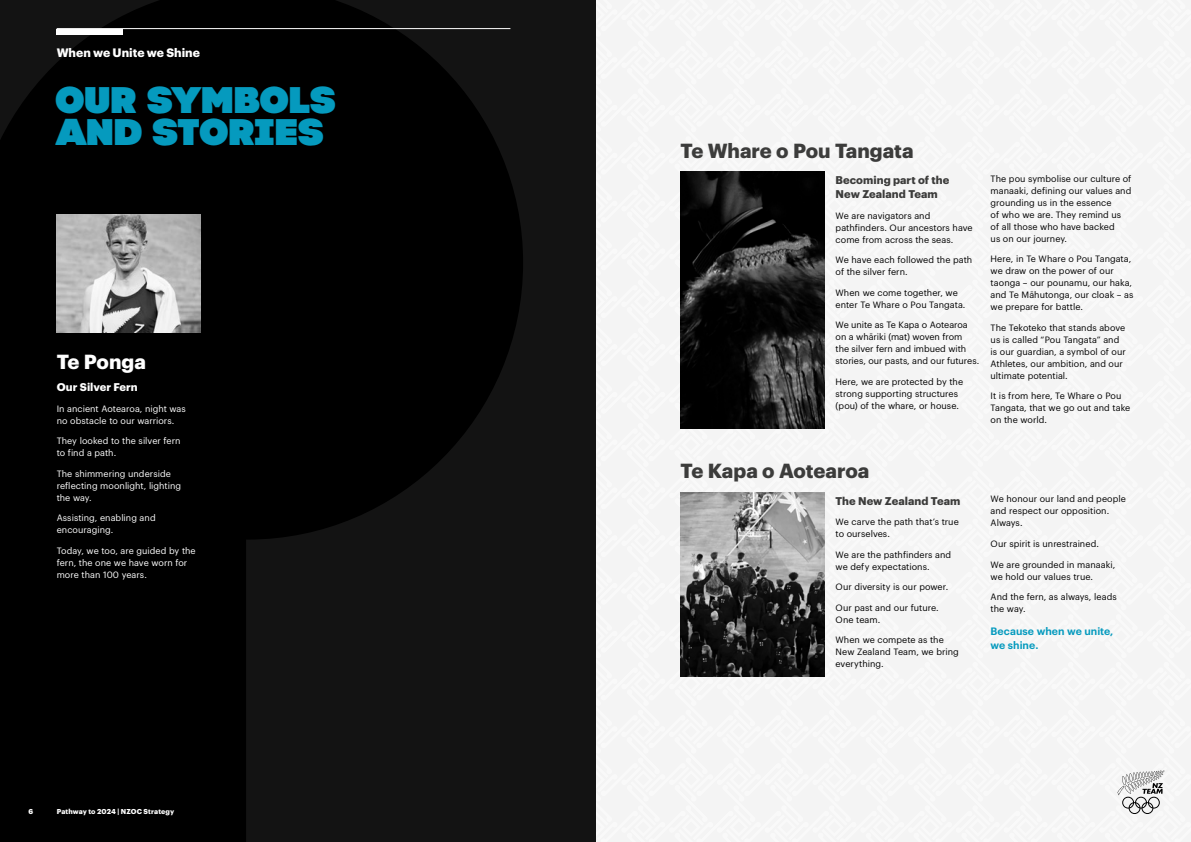
<style>
.page{position:relative;width:1191px;height:842px;background:#fff}
.page>*{position:absolute;margin:0;border:0;box-sizing:border-box;transform-origin:0 0}
.t1{font:37px/32px "Code Pro Black";letter-spacing:.005em;color:#059abe}
.t2{font:700 20px "Graphik";letter-spacing:-.005em;color:#3c3c3b}
.t3{font:700 20px "Graphik";color:#fff}
.t4{font:700 12px "Graphik";color:#fff}
.t5{font:700 11px/14px "Graphik";letter-spacing:.005em;color:#3c3c3b}
.t6{font:700 11px "Graphik";color:#fff}
.t7{font:600 10.5px/14px "Graphik";letter-spacing:.005em;color:#059abe}
.t8{font:9px/12px "Graphik";letter-spacing:.005em;color:#000}
.t9{font:9px/12px "Graphik";letter-spacing:.005em;color:#fff}
.t10{font:700 7px "Graphik";letter-spacing:.015em;color:#fff}
</style>
<div class="page">
<div style="left:595px;top:0;width:596px;height:842px;background:#f4f4f4"></div>
<div style="left:523px;top:0;width:72px;height:842px;background:#131313"></div>
<svg style="left:0;top:0;width:523px;height:842px;background:#050505"></svg>
<img style="left:680px;top:172px;width:144px;height:256px">
<img style="left:680px;top:493px;width:144px;height:183px">
<img style="left:57px;top:215px;width:143px;height:117px">
<svg style="left:1117px;top:770px;width:47px;height:44px"></svg>
<hr style="left:57px;top:28px;width:453px;height:1px;background:#fff">
<div style="left:57px;top:29px;width:66px;height:6px;background:#fff"></div>
<h3 class="t4" style="left:57px;top:43px;width:145px">When we Unite we Shine</h3>
<h1 class="t1" style="left:57px;top:84px;width:282px">OUR SYMBOLS<br>AND STORIES</h1>
<h2 class="t3" style="left:57px;top:346px;width:91px">Te Ponga</h2>
<p class="t6" style="left:57px;top:379px;width:83px">Our Silver Fern</p>
<p class="t9" style="left:57px;top:402px;width:131px">In ancient Aotearoa, night was no obstacle to our warriors.</p>
<p class="t9" style="left:57px;top:434px;width:125px">They looked to the silver fern to find a path.</p>
<p class="t9" style="left:57px;top:467px;width:126px">The shimmering underside reflecting moonlight, lighting the way.</p>
<p class="t9" style="left:57px;top:511px;width:100px">Assisting, enabling and encouraging.</p>
<p class="t9" style="left:57px;top:544px;width:141px">Today, we too, are guided by the fern, the one we have worn for more than 100 years.</p>
<p class="t10" style="left:28px;top:806px;width:6px">6</p>
<p class="t10" style="left:57px;top:806px;width:119px">Pathway to 2024 | NZOC Strategy</p>
<h2 class="t2" style="left:680px;top:135px;width:234px">Te Whare o Pou Tangata</h2>
<p class="t5" style="left:835px;top:172px;width:115px">Becoming part of the<br>New Zealand Team</p>
<p class="t8" style="left:835px;top:209px;width:139px">We are navigators and pathfinders. Our ancestors have come from across the seas.</p>
<p class="t8" style="left:835px;top:253px;width:138px">We have each followed the path of the silver fern.</p>
<p class="t8" style="left:835px;top:286px;width:131px">When we come together, we enter Te Whare o Pou Tangata.</p>
<p class="t8" style="left:835px;top:318px;width:145px">We unite as Te Kapa o Aotearoa on a whāriki (mat) woven from<br>the silver fern and imbued with stories, our pasts, and our futures.</p>
<p class="t8" style="left:835px;top:374px;width:129px">Here, we are protected by the strong supporting structures (pou) of the whare, or house.</p>
<p class="t8" style="left:990px;top:172px;width:142px">The pou symbolise our culture of manaaki, defining our values and grounding us in the essence<br>of who we are. They remind us of all those who have backed<br>us on our journey.</p>
<p class="t8" style="left:990px;top:252px;width:144px">Here, in Te Whare o Pou Tangata, we draw on the power of our taonga – our pounamu, our haka, and Te Māhutonga, our cloak – as we prepare for battle.</p>
<p class="t8" style="left:990px;top:321px;width:137px">The Tekoteko that stands above us is called “Pou Tangata” and is our guardian, a symbol of our<br>Athletes, our ambition, and our ultimate potential.</p>
<p class="t8" style="left:990px;top:389px;width:141px">It is from here, Te Whare o Pou<br>Tangata, that we go out and take on the world.</p>
<h2 class="t2" style="left:680px;top:456px;width:190px">Te Kapa o Aotearoa</h2>
<p class="t5" style="left:835px;top:493px;width:126px">The New Zealand Team</p>
<p class="t8" style="left:835px;top:515px;width:125px">We carve the path that’s true to ourselves.</p>
<p class="t8" style="left:835px;top:548px;width:117px">We are the pathfinders and we defy expectations.</p>
<p class="t8" style="left:835px;top:580px;width:114px">Our diversity is our power.</p>
<p class="t8" style="left:835px;top:601px;width:105px">Our past and our future.<br>One team.</p>
<p class="t8" style="left:835px;top:633px;width:125px">When we compete as the<br>New Zealand Team, we bring everything.</p>
<p class="t8" style="left:990px;top:492px;width:137px">We honour our land and people and respect our opposition.<br>Always.</p>
<p class="t8" style="left:990px;top:537px;width:110px">Our spirit is unrestrained.</p>
<p class="t8" style="left:990px;top:557px;width:126px">We are grounded in manaaki, we hold our values true.</p>
<p class="t8" style="left:990px;top:590px;width:128px">And the fern, as always, leads the way.</p>
<p class="t7" style="left:990px;top:623px;width:124px">Because when we unite, we shine.</p>
</div>
